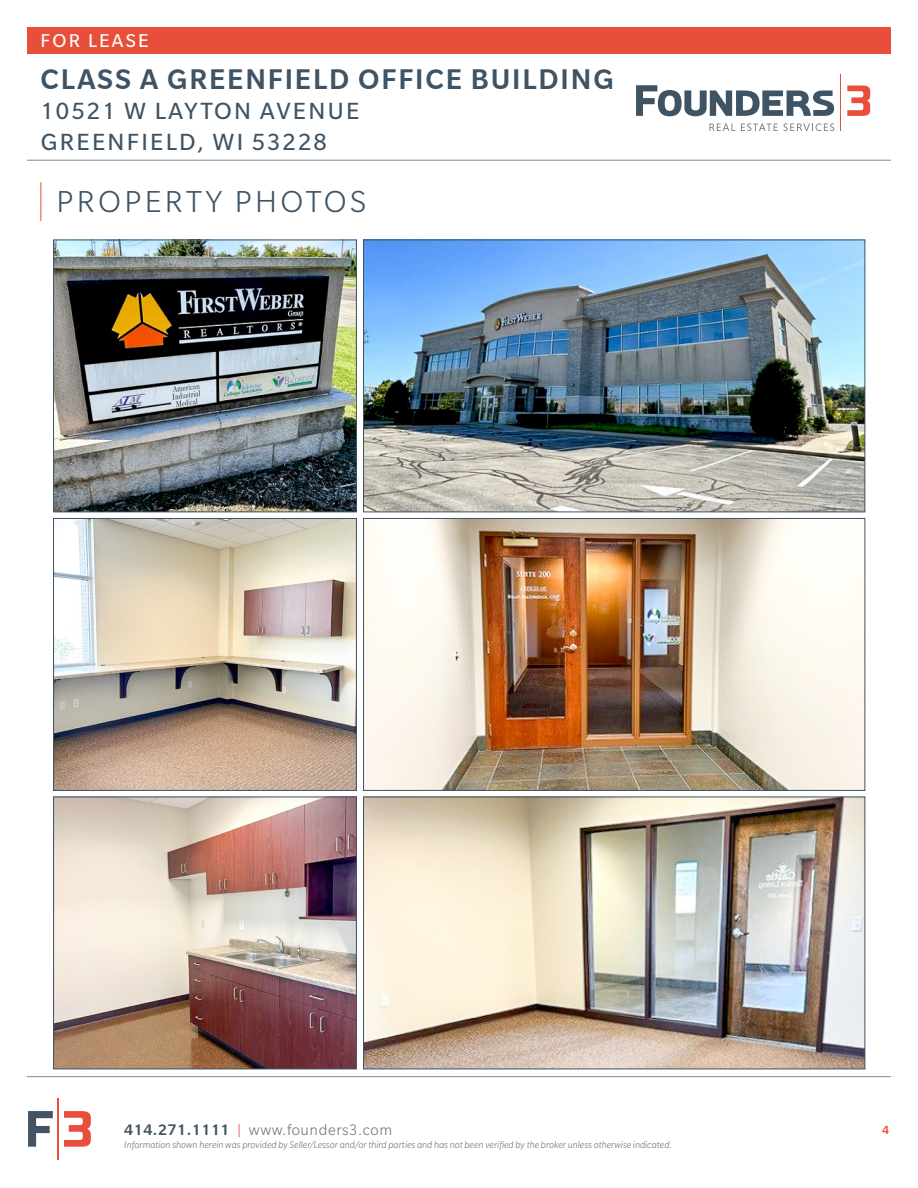
<style>
.page{position:relative;width:918px;height:1188px;background:#fff}
.page>*{position:absolute;margin:0;border:0;box-sizing:border-box;transform-origin:0 0}
.t1{font:300 33px "Slate Pro";letter-spacing:.1em;color:#3e5364}
.t2{font:500 30.75px "Slate Pro";letter-spacing:.06em;color:#3e5364}
.t3{font:25.5px/30.6px "Slate Pro";letter-spacing:.09em;color:#3e5364}
.t4{font:20.25px "Slate Pro";letter-spacing:.11em;color:#fff}
.t5{font:300 16.5px "Slate Pro";letter-spacing:.035em;color:#757679}
.t6{font:500 12.75px "Slate Pro";color:#e94e3a}
.t7{font:italic 300 10.5px "Slate Pro";color:#757679}
.s1{font-weight:500;color:#3e5364}
.s2{color:#e94e3a}
</style>
<div class="page">
<div style="left:27px;top:27px;width:864px;height:27px;background:#e94e3a"></div>
<hr style="left:840px;top:74px;width:1px;height:57px;background:#e94e3a">
<svg style="left:636px;top:85px;width:198px;height:31px"></svg>
<svg style="left:847px;top:86px;width:23px;height:30px"></svg>
<svg style="left:709px;top:124px;width:26px;height:7px"></svg>
<svg style="left:741px;top:123px;width:37px;height:8px"></svg>
<svg style="left:784px;top:123px;width:50px;height:8px"></svg>
<hr style="left:27px;top:160px;width:864px;height:1px;background:#7d8995">
<hr style="left:27px;top:1076px;width:864px;height:1px;background:#7d8995">
<hr style="left:58px;top:1098px;width:1px;height:62px;background:#e94e3a">
<svg style="left:28px;top:1111px;width:25px;height:36px"></svg>
<svg style="left:64px;top:1111px;width:27px;height:36px"></svg>
<hr style="left:40px;top:182px;width:1px;height:39px;background:#e94e3a">
<img style="left:55px;top:520px;width:300px;height:269px">
<div style="left:53px;top:518px;width:304px;height:273px;border:1px solid #3e5364"></div>
<img style="left:55px;top:799px;width:300px;height:268px">
<div style="left:53px;top:797px;width:304px;height:272px;border:1px solid #3e5364"></div>
<img style="left:365px;top:520px;width:498px;height:269px">
<div style="left:363px;top:518px;width:502px;height:273px;border:1px solid #3e5364"></div>
<img style="left:365px;top:799px;width:498px;height:268px">
<img style="left:55px;top:242px;width:300px;height:268px">
<div style="left:53px;top:240px;width:304px;height:272px;border:1px solid #3e5364"></div>
<img style="left:365px;top:242px;width:498px;height:268px">
<div style="left:363px;top:240px;width:502px;height:272px;border:1px solid #3e5364"></div>
<h3 class="t4" style="left:41px;top:30px;width:110px">FOR LEASE</h3>
<h2 class="t2" style="left:41px;top:60px;width:575px">CLASS A GREENFIELD OFFICE BUILDING</h2>
<h3 class="t3" style="left:41px;top:96px;width:320px">10521 W LAYTON AVENUE<br>GREENFIELD, WI 53228</h3>
<p class="t1" style="left:56px;top:185px;width:311px">PROPERTY PHOTOS</p>
<h3 class="t5" style="left:124px;top:1122px;width:270px"><span class="s1">414.271.1111</span> <span class="s2">|</span> www.founders3.com</h3>
<p class="t7" style="left:124px;top:1139px;width:549px">Information shown herein was provided by Seller/Lessor and/or third parties and has not been verified by the broker unless otherwise indicated.</p>
<p class="t6" style="left:882px;top:1122px;width:8px">4</p>
</div>
